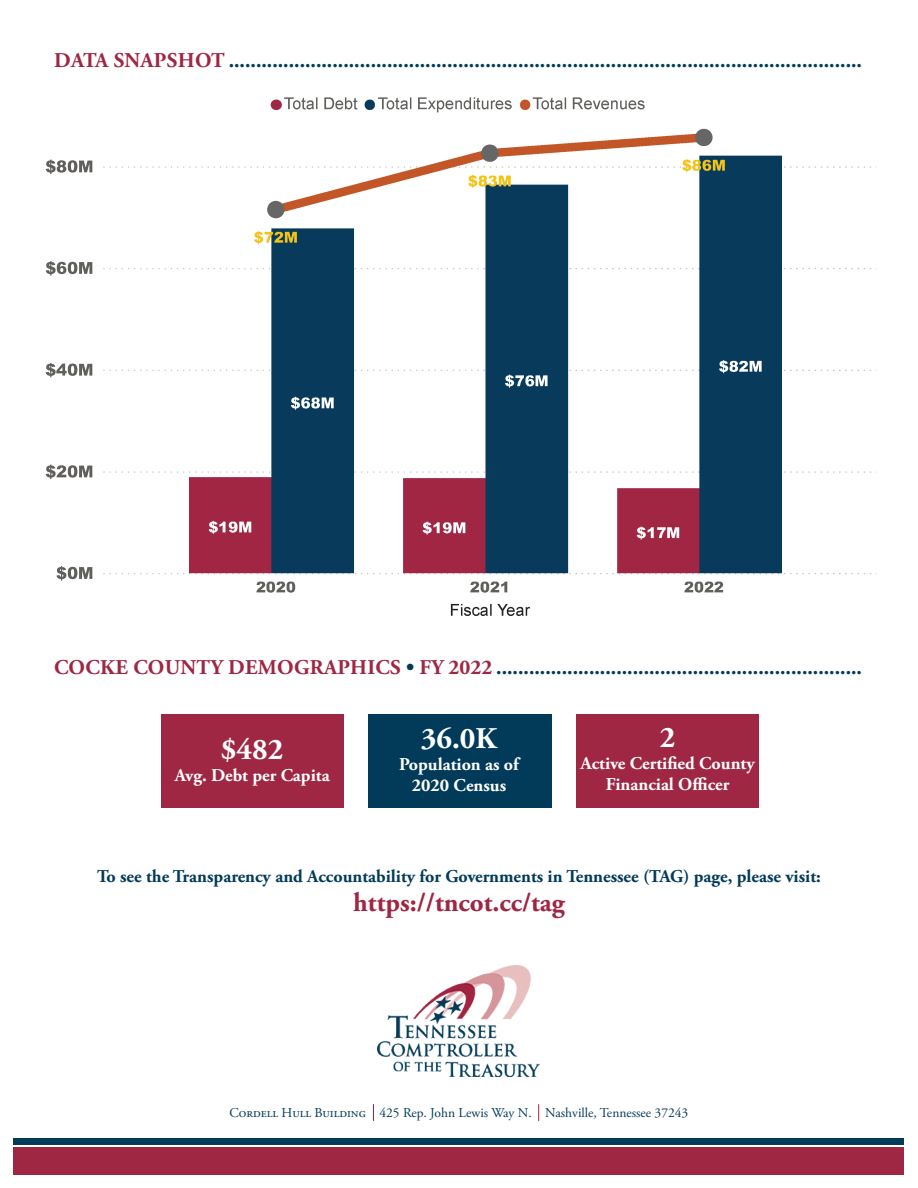
<style>
.page{position:relative;width:918px;height:1188px;background:#fff}
.page>*{position:absolute;margin:0;border:0;box-sizing:border-box;transform-origin:0 0}
.t1{font:700 30px "Adobe Garamond Pro";color:#fff}
.t2{font:700 27px "Adobe Garamond Pro";color:#9f2743}
.t3{font:700 21px "Adobe Garamond Pro";letter-spacing:.015em;color:#023b5a}
.t4{font:700 18px "Adobe Garamond Pro";color:#023b5a}
.t5{font:700 18px/21.6px "Adobe Garamond Pro";color:#fff;text-align:center}
.t6{font:13.5px "Adobe Garamond Pro";color:#023b5a}
.s1{color:#9f2743}
</style>
<div class="page">
<img style="left:378px;top:966px;width:161px;height:111px">
<div style="left:14px;top:1148px;width:890px;height:27px;background:#9f2743"></div>
<div style="left:14px;top:1138px;width:890px;height:7px;background:#023b5a"></div>
<svg style="left:538px;top:1104px;width:1px;height:17px"></svg>
<svg style="left:373px;top:1104px;width:1px;height:17px"></svg>
<div style="left:368px;top:714px;width:183px;height:94px;background:#023b5a"></div>
<div style="left:161px;top:714px;width:182px;height:94px;background:#9f2743"></div>
<div style="left:577px;top:714px;width:182px;height:94px;background:#9f2743"></div>
<img style="left:45px;top:97px;width:832px;height:519px">
<p class="t3" style="left:54px;top:48px;width:809px"><span class="s1">DATA SNAPSHOT</span> ....................................................................................................................</p>
<p class="t3" style="left:54px;top:655px;width:809px"><span class="s1">COCKE COUNTY DEMOGRAPHICS</span> • <span class="s1">FY 2022</span> ...................................................................</p>
<h1 class="t1" style="left:221px;top:732px;width:64px">$482</h1>
<p class="t5" style="left:175px;top:765px;width:156px">Avg. Debt per Capita</p>
<h1 class="t1" style="left:421px;top:721px;width:78px">36.0K</h1>
<p class="t5" style="left:399px;top:753px;width:121px">Population as of<br>2020 Census</p>
<h1 class="t1" style="left:660px;top:720px;width:17px">2</h1>
<p class="t5" style="left:581px;top:752px;width:176px">Active Certified County<br>Financial Officer</p>
<p class="t4" style="left:97px;top:866px;width:725px">To see the Transparency and Accountability for Governments in Tennessee (TAG) page, please visit:</p>
<p class="t2" style="left:353px;top:886px;width:213px">https://tncot.cc/tag</p>
<p class="t6" style="left:230px;top:1105px;width:460px">Cordell Hull Building 425 Rep. John Lewis Way N. Nashville, Tennessee 37243</p>
</div>
